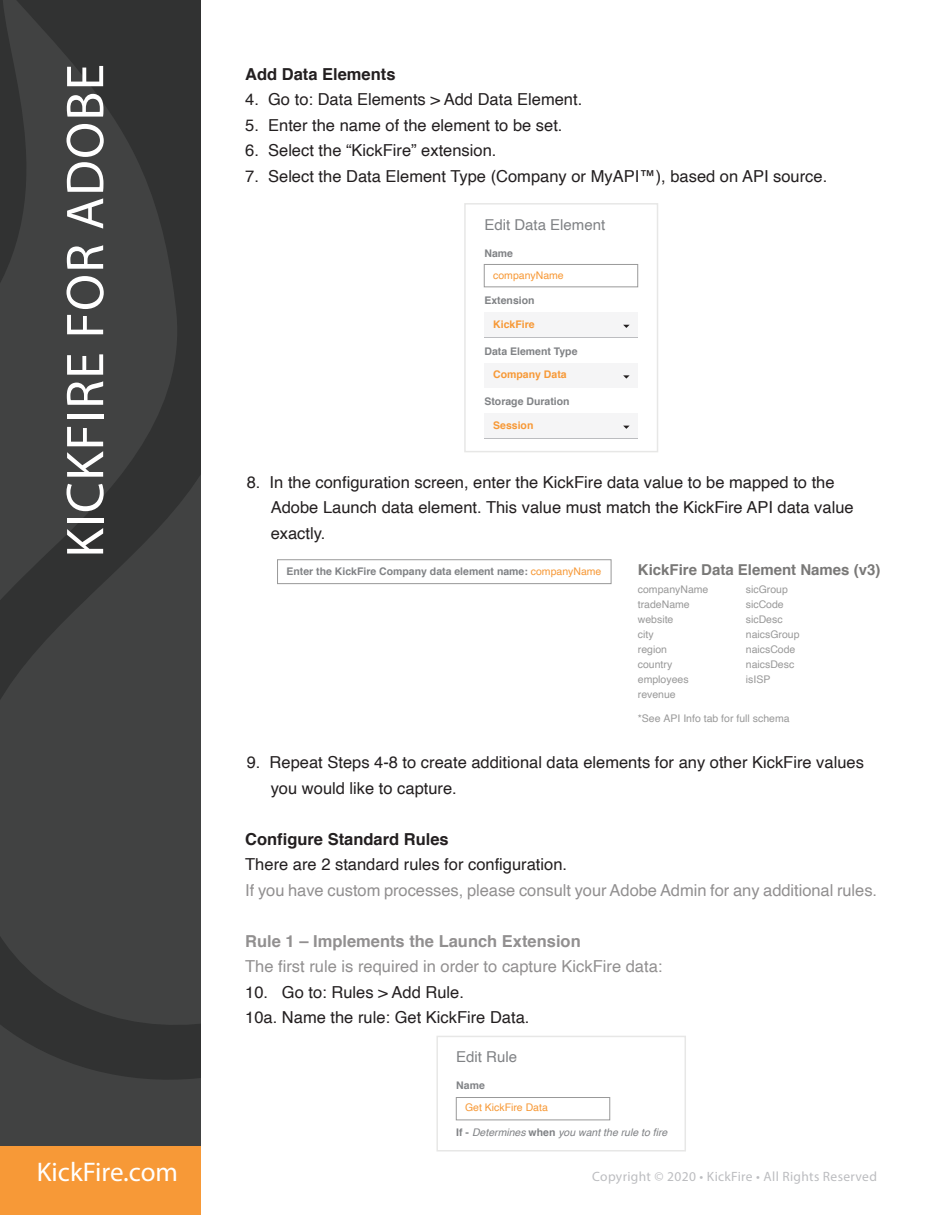
<style>
.page{position:relative;width:945px;height:1215px;background:#fff}
.page>*{position:absolute;margin:0;border:0;box-sizing:border-box;transform-origin:0 0}
.t1{font:53.55px "Myriad Pro";letter-spacing:.025em;color:#fff}
.t2{font:27px "Myriad Pro";color:#fff}
.t3{font:16.5px/25.5px "Helvetica";color:#231f20}
.t4{font:16.5px "Helvetica";letter-spacing:-.005em;color:rgb(35 31 32/.5)}
.t5{font:700 16.5px "Helvetica";color:#231f20}
.t6{font:700 16.5px "Helvetica";color:rgb(35 31 32/.5)}
.t7{font:700 15px "Helvetica";color:#797877}
.t8{font:15px "Helvetica";color:#808285}
.t9{font:13.5px "Myriad Pro";letter-spacing:.025em;color:#bcbdc0}
.t10{font:10.5px "Helvetica";color:#999}
.t11{font:700 10.5px "Helvetica";color:#808285}
.t12{font:italic 10.5px "Helvetica";color:#808285}
.t13{font:10.5px "Helvetica";color:#f79937}
.t14{font:700 10.5px "Helvetica";color:#f79937}
.s1{font-weight:400;color:#f79937}
.s2{font-weight:700;font-style:normal}
</style>
<div class="page">
<svg style="left:0;top:0;width:201px;height:1147px;fill:#313232"></svg>
<svg style="left:0;top:177px;width:201px;height:921px;fill:#414242"></svg>
<div style="left:0;top:1147px;width:201px;height:68px;background:#f79937"></div>
<div style="left:456px;top:1097px;width:154px;height:23px;border:1px solid #999"></div>
<div style="left:436px;top:1036px;width:250px;height:116px;border:2px solid #cfcfcd"></div>
<div style="left:484px;top:264px;width:154px;height:23px;border:1px solid #999"></div>
<div style="left:484px;top:313px;width:154px;height:25px;background:#bcbdc0"></div>
<div style="left:484px;top:312px;width:154px;height:25px;background:#f5f5f6"></div>
<svg style="left:623px;top:325px;width:7px;height:3px"></svg>
<div style="left:484px;top:413px;width:154px;height:25px;background:#f5f5f6"></div>
<svg style="left:623px;top:426px;width:6px;height:3px"></svg>
<div style="left:484px;top:363px;width:154px;height:25px;background:#f5f5f6"></div>
<svg style="left:623px;top:375px;width:7px;height:4px"></svg>
<div style="left:464px;top:203px;width:194px;height:249px;border:2px solid #cfcfcd"></div>
<div style="left:277px;top:559px;width:334px;height:25px;border:1px solid #999"></div>
<h1 class="t1" style="left:52px;top:558px;width:495px;rotate:-90deg">KICKFIRE FOR ADOBE</h1>
<h2 class="t2" style="left:37px;top:1155px;width:143px">KickFire.com</h2>
<p class="t5" style="left:245px;top:61px;width:152px">Add Data Elements</p>
<p class="t3" style="left:245px;top:87px;width:339px">4. Go to: Data Elements &gt; Add Data Element.</p>
<p class="t3" style="left:245px;top:113px;width:319px">5. Enter the name of the element to be set.</p>
<p class="t3" style="left:245px;top:138px;width:253px">6. Select the “KickFire” extension.</p>
<p class="t3" style="left:245px;top:164px;width:584px">7. Select the Data Element Type (Company or MyAPI™), based on API source.</p>
<p class="t8" style="left:484px;top:213px;width:122px">Edit Data Element</p>
<p class="t11" style="left:484px;top:245px;width:30px">Name</p>
<p class="t13" style="left:493px;top:267px;width:72px">companyName</p>
<p class="t11" style="left:484px;top:292px;width:52px">Extension</p>
<p class="t14" style="left:493px;top:316px;width:43px">KickFire</p>
<p class="t11" style="left:484px;top:342px;width:95px">Data Element Type</p>
<p class="t14" style="left:493px;top:366px;width:75px">Company Data</p>
<p class="t11" style="left:484px;top:393px;width:87px">Storage Duration</p>
<p class="t14" style="left:493px;top:417px;width:42px">Session</p>
<p class="t3" style="left:271px;top:470px;width:585px;text-indent:-24px">8. In the configuration screen, enter the KickFire data value to be mapped to the<br>Adobe Launch data element. This value must match the KickFire API data value exactly.</p>
<p class="t11" style="left:286px;top:562px;width:316px">Enter the KickFire Company data element name: <span class="s1">companyName</span></p>
<p class="t7" style="left:638px;top:557px;width:244px">KickFire Data Element Names (v3)</p>
<p class="t10" style="left:638px;top:581px;width:72px">companyName</p>
<p class="t10" style="left:746px;top:581px;width:44px">sicGroup</p>
<p class="t10" style="left:638px;top:596px;width:53px">tradeName</p>
<p class="t10" style="left:746px;top:596px;width:39px">sicCode</p>
<p class="t10" style="left:638px;top:611px;width:37px">website</p>
<p class="t10" style="left:746px;top:611px;width:38px">sicDesc</p>
<p class="t10" style="left:638px;top:626px;width:17px">city</p>
<p class="t10" style="left:746px;top:626px;width:55px">naicsGroup</p>
<p class="t10" style="left:638px;top:641px;width:31px">region</p>
<p class="t10" style="left:746px;top:641px;width:51px">naicsCode</p>
<p class="t10" style="left:638px;top:656px;width:36px">country</p>
<p class="t10" style="left:746px;top:656px;width:50px">naicsDesc</p>
<p class="t10" style="left:638px;top:671px;width:52px">employees</p>
<p class="t10" style="left:746px;top:671px;width:26px">isISP</p>
<p class="t10" style="left:638px;top:686px;width:39px">revenue</p>
<p class="t10" style="left:638px;top:710px;width:153px">*See API Info tab for full schema</p>
<p class="t3" style="left:271px;top:750px;width:595px;text-indent:-24px">9. Repeat Steps 4-8 to create additional data elements for any other KickFire values you would like to capture.</p>
<p class="t5" style="left:245px;top:825px;width:205px">Configure Standard Rules</p>
<p class="t3" style="left:245px;top:852px;width:323px">There are 2 standard rules for configuration.</p>
<p class="t4" style="left:245px;top:877px;width:633px">If you have custom processes, please consult your Adobe Admin for any additional rules.</p>
<p class="t6" style="left:245px;top:927px;width:337px">Rule 1 – Implements the Launch Extension</p>
<p class="t4" style="left:245px;top:954px;width:419px">The first rule is required in order to capture KickFire data:</p>
<p class="t3" style="left:245px;top:980px;width:286px">10. Go to: Rules &gt; Add Rule.<br>10a. Name the rule: Get KickFire Data.</p>
<p class="t8" style="left:456px;top:1045px;width:62px">Edit Rule</p>
<p class="t11" style="left:456px;top:1077px;width:30px">Name</p>
<p class="t13" style="left:465px;top:1099px;width:84px">Get KickFire Data</p>
<p class="t12" style="left:456px;top:1124px;width:213px"><span class="s2">If -</span> Determines <span class="s2">when</span> you want the rule to fire</p>
<p class="t9" style="left:592px;top:1169px;width:286px">Copyright © 2020 • KickFire • All Rights Reserved</p>
</div>
